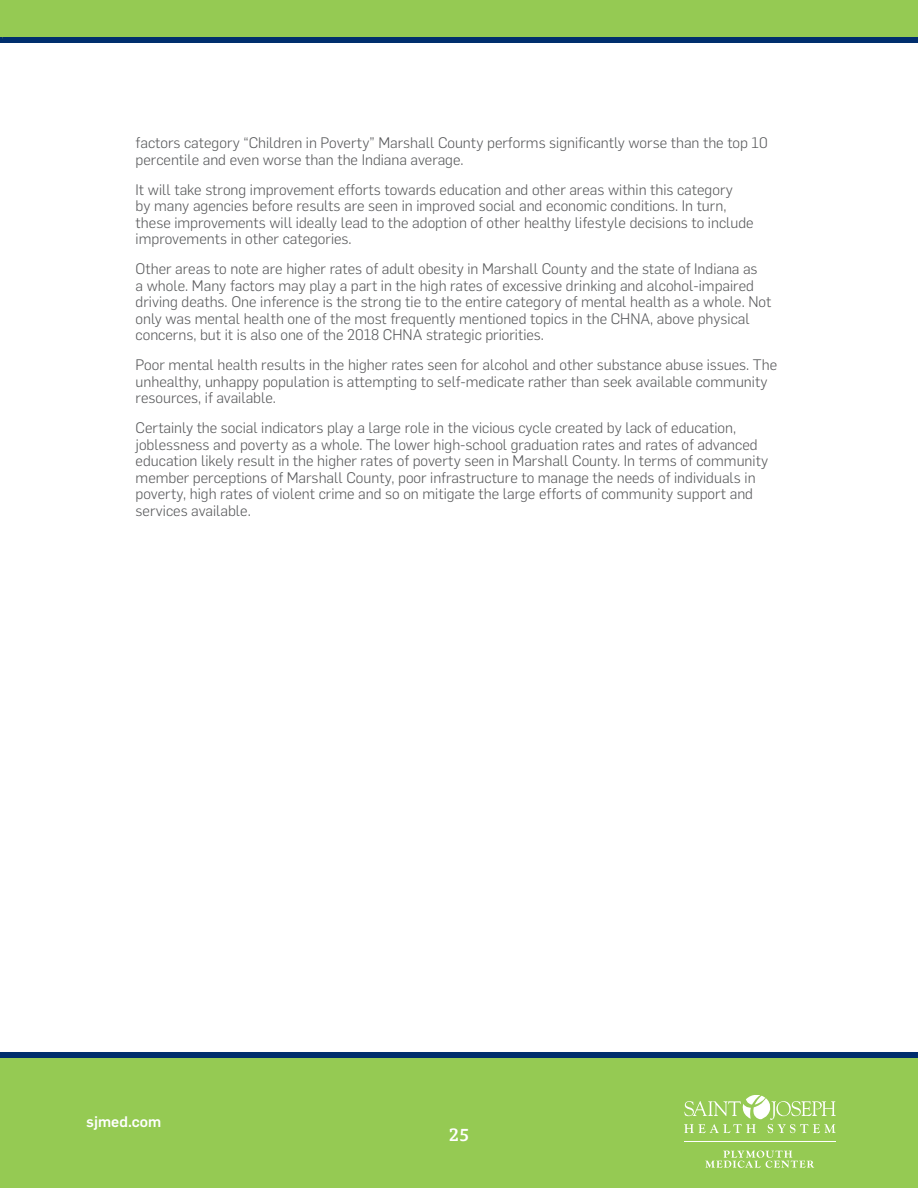
<style>
.page{position:relative;width:918px;height:1188px;background:#fff}
.page>*{position:absolute;margin:0;border:0;box-sizing:border-box;transform-origin:0 0}
.t1{font:500 18px "Tisa Offc";color:#fff}
.t2{font:300 15px/16.5px "Flama";color:#58595b}
.t3{font:500 15px "Flama";color:#fff}
</style>
<div class="page">
<div style="left:0;top:1057px;width:918px;height:131px;background:#95ca53"></div>
<div style="left:0;top:1052px;width:918px;height:6px;background:#002e6d"></div>
<hr style="left:684px;top:1141px;width:152px;height:1px;background:#fff">
<svg style="left:684px;top:1095px;width:152px;height:38px"></svg>
<svg style="left:705px;top:1151px;width:109px;height:17px"></svg>
<svg style="left:0;top:0;width:918px;height:43px;background:#80b456"></svg>
<p class="t2" style="left:136px;top:134px;width:634px">factors category “Children in Poverty” Marshall County performs significantly worse than the top 10 percentile and even worse than the Indiana average.</p>
<p class="t2" style="left:136px;top:181px;width:620px">It will take strong improvement efforts towards education and other areas within this category<br>by many agencies before results are seen in improved social and economic conditions. In turn, these improvements will ideally lead to the adoption of other healthy lifestyle decisions to include improvements in other categories.</p>
<p class="t2" style="left:136px;top:260px;width:637px">Other areas to note are higher rates of adult obesity in Marshall County and the state of Indiana as<br>a whole. Many factors may play a part in the high rates of excessive drinking and alcohol-impaired driving deaths. One inference is the strong tie to the entire category of mental health as a whole. Not only was mental health one of the most frequently mentioned topics in the CHNA, above physical concerns, but it is also one of the 2018 CHNA strategic priorities.</p>
<p class="t2" style="left:136px;top:356px;width:643px">Poor mental health results in the higher rates seen for alcohol and other substance abuse issues. The unhealthy, unhappy population is attempting to self-medicate rather than seek available community resources, if available.</p>
<p class="t2" style="left:136px;top:419px;width:634px">Certainly the social indicators play a large role in the vicious cycle created by lack of education, joblessness and poverty as a whole. The lower high-school graduation rates and rates of advanced education likely result in the higher rates of poverty seen in Marshall County. In terms of community member perceptions of Marshall County, poor infrastructure to manage the needs of individuals in poverty, high rates of violent crime and so on mitigate the large efforts of community support and services available.</p>
<p class="t3" style="left:86px;top:1111px;width:76px">sjmed.com</p>
<p class="t1" style="left:449px;top:1124px;width:22px">25</p>
</div>
